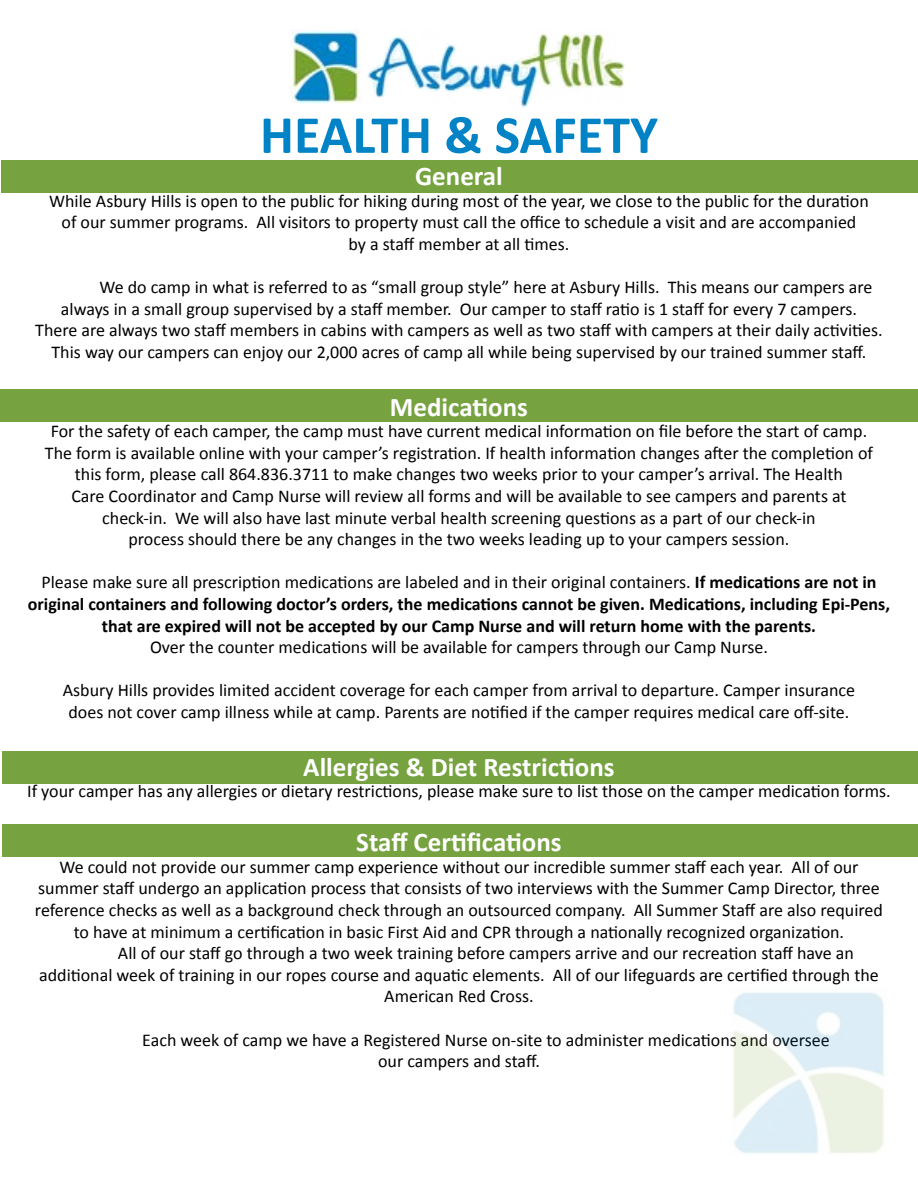
<style>
.page{position:relative;width:918px;height:1188px;background:#fff}
.page>*{position:absolute;margin:0;border:0;box-sizing:border-box;transform-origin:0 0}
.t1{font:700 54px "Calibri";color:#0283c6}
.t2{font:700 27px "Calibri";color:#fff}
.t3{font:18px/21.6px "Calibri";color:#020101;text-align:center}
.t4{font:700 18px/21.6px "Calibri";color:#020101;text-align:center}
.s1{font-weight:400}
</style>
<div class="page">
<div style="left:1px;top:160px;width:917px;height:32px;background:#76a240"></div>
<div style="left:0;top:390px;width:918px;height:32px;background:#76a240"></div>
<div style="left:3px;top:752px;width:915px;height:32px;background:#76a240"></div>
<div style="left:3px;top:825px;width:915px;height:32px;background:#76a240"></div>
<img style="left:291px;top:30px;width:334px;height:78px">
<img style="left:733px;top:992px;width:151px;height:162px">
<h1 class="t1" style="left:260px;top:100px;width:400px">HEALTH &amp; SAFETY</h1>
<h2 class="t2" style="left:415px;top:159px;width:89px">General</h2>
<p class="t3" style="left:49px;top:190px;width:821px">While Asbury Hills is open to the public for hiking during most of the year, we close to the public for the duration of our summer programs. All visitors to property must call the office to schedule a visit and are accompanied<br>by a staff member at all times.</p>
<p class="t3" style="left:99px;top:277px;width:775px">We do camp in what is referred to as “small group style” here at Asbury Hills. This means our campers are</p>
<p class="t3" style="left:61px;top:298px;width:798px">always in a small group supervised by a staff member. Our camper to staff ratio is 1 staff for every 7 campers.</p>
<p class="t3" style="left:35px;top:320px;width:849px">There are always two staff members in cabins with campers as well as two staff with campers at their daily activities.</p>
<p class="t3" style="left:52px;top:341px;width:816px">This way our campers can enjoy our 2,000 acres of camp all while being supervised by our trained summer staff.</p>
<h2 class="t2" style="left:390px;top:389px;width:140px">Medications</h2>
<p class="t3" style="left:45px;top:421px;width:830px">For the safety of each camper, the camp must have current medical information on file before the start of camp.<br>The form is available online with your camper’s registration. If health information changes after the completion of this form, please call 864.836.3711 to make changes two weeks prior to your camper’s arrival. The Health<br>Care Coordinator and Camp Nurse will review all forms and will be available to see campers and parents at check-in. We will also have last minute verbal health screening questions as a part of our check-in<br>process should there be any changes in the two weeks leading up to your campers session.</p>
<p class="t4" style="left:28px;top:572px;width:864px"><span class="s1">Please make sure all prescription medications are labeled and in their original containers.</span> If medications are not in original containers and following doctor’s orders, the medications cannot be given. Medications, including Epi-Pens, that are expired will not be accepted by our Camp Nurse and will return home with the parents.</p>
<p class="t3" style="left:150px;top:637px;width:619px">Over the counter medications will be available for campers through our Camp Nurse.</p>
<p class="t3" style="left:63px;top:680px;width:794px">Asbury Hills provides limited accident coverage for each camper from arrival to departure. Camper insurance does not cover camp illness while at camp. Parents are notified if the camper requires medical care off-site.</p>
<h2 class="t2" style="left:303px;top:749px;width:313px">Allergies &amp; Diet Restrictions</h2>
<p class="t3" style="left:27px;top:781px;width:865px">If your camper has any allergies or dietary restrictions, please make sure to list those on the camper medication forms.</p>
<h2 class="t2" style="left:356px;top:825px;width:207px">Staff Certifications</h2>
<p class="t3" style="left:59px;top:856px;width:801px">We could not provide our summer camp experience without our incredible summer staff each year. All of our</p>
<p class="t3" style="left:38px;top:878px;width:843px">summer staff undergo an application process that consists of two interviews with the Summer Camp Director, three</p>
<p class="t3" style="left:35px;top:899px;width:850px">reference checks as well as a background check through an outsourced company. All Summer Staff are also required</p>
<p class="t3" style="left:74px;top:921px;width:772px">to have at minimum a certification in basic First Aid and CPR through a nationally recognized organization.</p>
<p class="t3" style="left:118px;top:943px;width:738px">All of our staff go through a two week training before campers arrive and our recreation staff have an</p>
<p class="t3" style="left:39px;top:964px;width:841px">additional week of training in our ropes course and aquatic elements. All of our lifeguards are certified through the</p>
<p class="t3" style="left:384px;top:986px;width:151px">American Red Cross.</p>
<p class="t3" style="left:378px;top:1029px;width:453px;text-align:left;text-indent:-236px">Each week of camp we have a Registered Nurse on-site to administer medications and oversee our campers and staff.</p>
</div>
